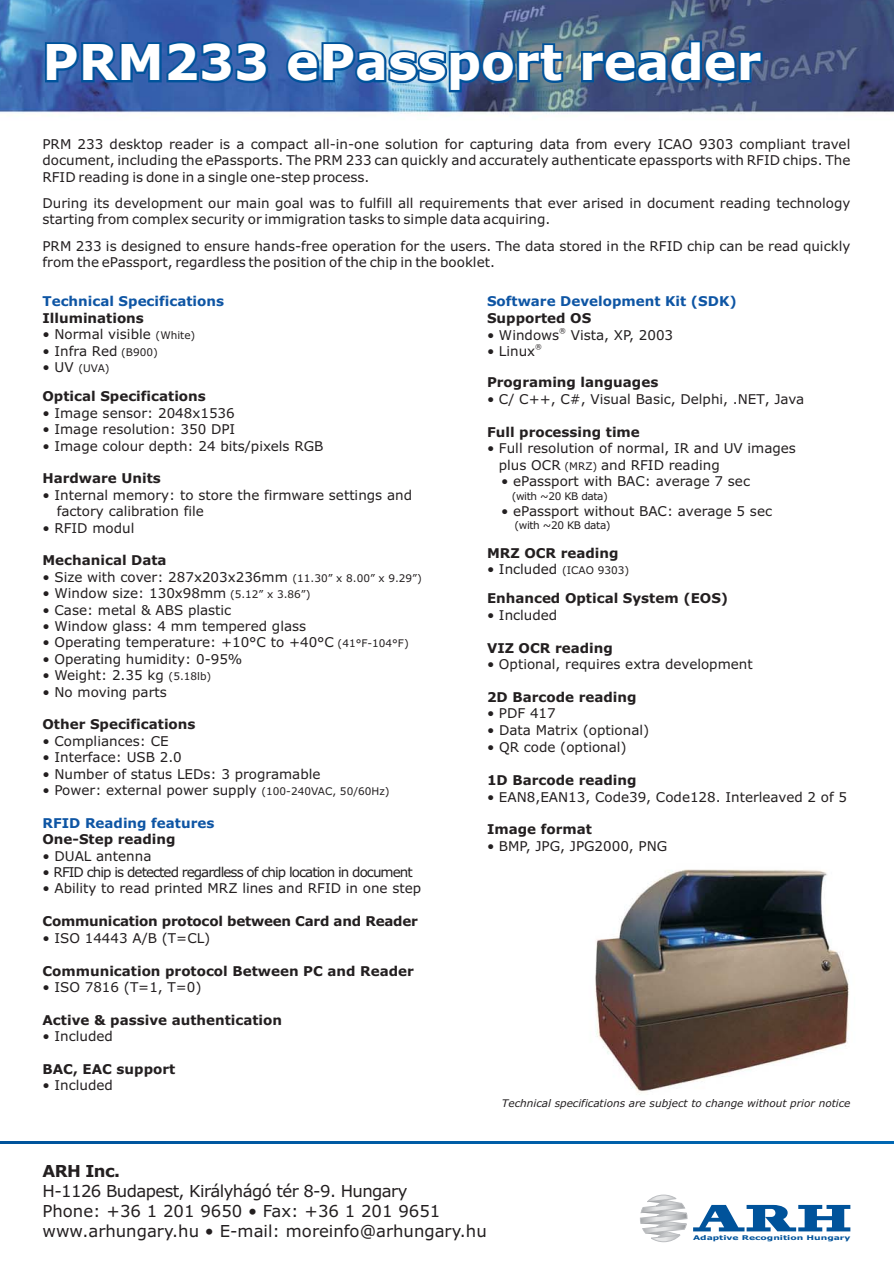
<style>
.page{position:relative;width:894px;height:1263px;background:#fff}
.page>*{position:absolute;margin:0;border:0;box-sizing:border-box;transform-origin:0 0}
.t1{font:700 49.5px "Verdana";color:#fff}
.t2{font:16.5px/20.1px "Verdana";color:#231f20}
.t3{font:700 16.5px "Verdana";letter-spacing:-.035em;color:#231f20}
.t4{font:13.5px/16.4px "Verdana";color:#231f20}
.t5{font:700 13.5px "Verdana";color:#231f20}
.t6{font:700 13.5px "Verdana";color:#0e55a4}
.t7{font:13.5px "Verdana";letter-spacing:-.07em;color:#231f20}
.t8{font:10.5px/16.4px "Verdana";color:#231f20}
.t9{font:italic 10.5px "Verdana";color:#231f20}
.t10{font:10.5px "Verdana";letter-spacing:-.035em;color:#231f20}
.t11{font:6.75px "Verdana";color:#231f20}
.t12{font:700 6.45px "Verdana";color:#00539b;scale:1.42 1}
</style>
<div class="page">
<img style="left:0;top:0;width:894px;height:1243px">
<svg style="left:45px;top:41px;width:718px;height:51px;background:#28629e"></svg>
<svg style="left:640px;top:1194px;width:210px;height:48px"></svg>
<hr style="left:0;top:1142px;width:894px;height:2px;background:#005da6">
<h1 class="t1" style="left:43px;top:43px;width:720px">PRM233 ePassport reader</h1>
<p class="t4" style="left:43px;top:137px;width:809px;text-align:justify">PRM 233 desktop reader is a compact all-in-one solution for capturing data from every ICAO 9303 compliant travel document, including the ePassports. The PRM 233 can quickly and accurately authenticate epassports with RFID chips. The RFID reading is done in a single one-step process.</p>
<p class="t4" style="left:43px;top:196px;width:809px">During its development our main goal was to fulfill all requirements that ever arised in document reading technology starting from complex security or immigration tasks to simple data acquiring.</p>
<p class="t4" style="left:43px;top:239px;width:809px">PRM 233 is designed to ensure hands-free operation for the users. The data stored in the RFID chip can be read quickly from the ePassport, regardless the position of the chip in the booklet.</p>
<p class="t6" style="left:43px;top:296px;width:183px">Technical Specifications</p>
<p class="t6" style="left:487px;top:296px;width:251px">Software Development Kit (SDK)</p>
<p class="t5" style="left:487px;top:313px;width:106px">Supported OS</p>
<p class="t5" style="left:43px;top:313px;width:103px">Illuminations</p>
<p class="t11" style="left:559px;top:328px;width:8px">®</p>
<p class="t4" style="left:43px;top:327px;width:110px">• Normal visible</p>
<p class="t4" style="left:43px;top:344px;width:76px">• Infra Red</p>
<p class="t4" style="left:43px;top:360px;width:33px">• UV</p>
<p class="t4" style="left:43px;top:406px;width:194px">• Image sensor: 2048x1536</p>
<p class="t4" style="left:43px;top:422px;width:194px">• Image resolution: 350 DPI</p>
<p class="t4" style="left:43px;top:439px;width:282px">• Image colour depth: 24 bits/pixels RGB</p>
<p class="t4" style="left:57px;top:488px;width:357px;text-indent:-14px">• Internal memory: to store the firmware settings and factory calibration file</p>
<p class="t4" style="left:43px;top:521px;width:93px">• RFID modul</p>
<p class="t4" style="left:43px;top:570px;width:247px">• Size with cover: 287x203x236mm</p>
<p class="t4" style="left:43px;top:586px;width:185px">• Window size: 130x98mm</p>
<p class="t4" style="left:43px;top:603px;width:190px">• Case: metal &amp; ABS lastic</p>
<p class="t4" style="left:43px;top:619px;width:265px">• Window glass: 4 mm tempered glass</p>
<p class="t4" style="left:43px;top:635px;width:293px">• Operating temperature: +10°C to +40°C</p>
<p class="t4" style="left:43px;top:652px;width:201px">• Operating humidity: 0-95%</p>
<p class="t4" style="left:43px;top:668px;width:123px">• Weight: 2 35 g</p>
<p class="t4" style="left:43px;top:685px;width:126px">• No moving parts</p>
<p class="t4" style="left:43px;top:734px;width:128px">• Compliances: CE</p>
<p class="t4" style="left:43px;top:750px;width:141px">• Interface: USB 2.0</p>
<p class="t4" style="left:43px;top:767px;width:280px">• Number of status LEDs: 3 programable</p>
<p class="t4" style="left:43px;top:783px;width:216px">• Power: external power supply</p>
<p class="t4" style="left:487px;top:328px;width:188px">• Windows Vista, XP, 2003</p>
<p class="t4" style="left:487px;top:344px;width:50px">• Linux</p>
<p class="t4" style="left:487px;top:392px;width:319px">• C/ C++ C# Visual Basic Delphi .NET Java</p>
<p class="t4" style="left:499px;top:441px;width:299px;line-height:16.8px;text-indent:-12px">• Full resolution of normal, IR and UV images plus OCR</p>
<p class="t8" style="left:121px;top:328px;width:76px;text-indent:34px">(White) (B900)</p>
<p class="t11" style="left:535px;top:344px;width:8px">®</p>
<p class="t8" style="left:78px;top:361px;width:33px">(UVA)</p>
<p class="t5" style="left:487px;top:377px;width:173px">Programing languages</p>
<p class="t5" style="left:487px;top:426px;width:154px">Full processing time</p>
<p class="t5" style="left:43px;top:391px;width:165px">Optical Specifications</p>
<p class="t4" style="left:551px;top:392px;width:6px">,</p>
<p class="t4" style="left:581px;top:392px;width:6px">,</p>
<p class="t4" style="left:671px;top:392px;width:6px">,</p>
<p class="t4" style="left:723px;top:392px;width:6px">,</p>
<p class="t4" style="left:765px;top:392px;width:6px">,</p>
<p class="t4" style="left:601px;top:458px;width:120px">and RFID reading</p>
<p class="t4" style="left:501px;top:474px;width:250px">• ePassport with BAC: average 7 sec</p>
<p class="t4" style="left:501px;top:504px;width:272px">• ePassport without BAC: average 5 sec</p>
<p class="t8" style="left:564px;top:459px;width:34px">(MRZ)</p>
<p class="t10" style="left:512px;top:492px;width:98px">(with ~20 KB data)</p>
<p class="t10" style="left:514px;top:521px;width:98px">(with ~20 KB data)</p>
<p class="t8" style="left:562px;top:563px;width:69px">(ICAO 9303)</p>
<p class="t5" style="left:43px;top:473px;width:120px">Hardware Units</p>
<p class="t5" style="left:487px;top:548px;width:133px">MRZ OCR reading</p>
<p class="t5" style="left:487px;top:593px;width:243px">Enhanced Optical System (EOS)</p>
<p class="t5" style="left:487px;top:642px;width:127px">VIZ OCR reading</p>
<p class="t5" style="left:487px;top:692px;width:151px">2D Barcode reading</p>
<p class="t5" style="left:43px;top:555px;width:126px">Mechanical Data</p>
<p class="t4" style="left:487px;top:562px;width:72px">• Included</p>
<p class="t4" style="left:487px;top:608px;width:72px">• Included</p>
<p class="t4" style="left:487px;top:657px;width:267px">• Optional, requires extra development</p>
<p class="t4" style="left:487px;top:706px;width:70px">• PDF 417</p>
<p class="t4" style="left:487px;top:723px;width:164px">• Data Matrix (optional)</p>
<p class="t4" style="left:487px;top:740px;width:141px">• QR code (optional)</p>
<p class="t4" style="left:487px;top:790px;width:362px">• EAN8,EAN13, Code39, Code128. Interleaved 2 of 5</p>
<p class="t4" style="left:487px;top:839px;width:182px">• BMP, JPG, JPG2000, PNG</p>
<p class="t8" style="left:230px;top:571px;width:193px;text-indent:62px">(11.30” x 8.00” x 9.29”) (5 12” x 3 86”)</p>
<p class="t8" style="left:241px;top:587px;width:5px">.</p>
<p class="t8" style="left:284px;top:587px;width:5px">.</p>
<p class="t4" style="left:188px;top:603px;width:10px">p</p>
<p class="t8" style="left:338px;top:636px;width:73px">(41 F-104 F)</p>
<p class="t8" style="left:356px;top:636px;width:7px">°</p>
<p class="t8" style="left:392px;top:636px;width:7px">°</p>
<p class="t4" style="left:121px;top:668px;width:6px">.</p>
<p class="t4" style="left:147px;top:668px;width:9px">k</p>
<p class="t8" style="left:169px;top:669px;width:44px">(5.18lb)</p>
<p class="t5" style="left:43px;top:719px;width:155px">Other Specifications</p>
<p class="t5" style="left:487px;top:775px;width:151px">1D Barcode reading</p>
<p class="t5" style="left:487px;top:824px;width:106px">Image format</p>
<p class="t8" style="left:262px;top:784px;width:130px">(100-240VAC, 50/60Hz)</p>
<p class="t6" style="left:43px;top:818px;width:173px">RFID Reading features</p>
<p class="t5" style="left:43px;top:834px;width:135px">One-Step reading</p>
<p class="t4" style="left:43px;top:849px;width:110px">• DUAL antenna</p>
<p class="t7" style="left:43px;top:867px;width:372px">• RFID chip is detected regardless of chip location in ocument</p>
<p class="t4" style="left:43px;top:882px;width:380px">• Ability to read printed MRZ lines and RFID n one step</p>
<p class="t4" style="left:43px;top:931px;width:169px">• ISO 14443 A/B (T=CL)</p>
<p class="t4" style="left:43px;top:980px;width:161px">• ISO 7816 (T=1, T=0)</p>
<p class="t4" style="left:43px;top:1029px;width:72px">• Included</p>
<p class="t4" style="left:43px;top:1078px;width:72px">• Included</p>
<p class="t4" style="left:352px;top:865px;width:10px">d</p>
<p class="t4" style="left:346px;top:882px;width:5px">i</p>
<p class="t5" style="left:43px;top:916px;width:377px">Communication protocol between Card and Reader</p>
<p class="t5" style="left:43px;top:965px;width:373px">Communication protocol Between PC and Reader</p>
<p class="t5" style="left:43px;top:1014px;width:241px">Active &amp; passive authentication</p>
<p class="t5" style="left:43px;top:1064px;width:134px">BAC, EAC support</p>
<p class="t9" style="left:502px;top:1098px;width:350px">Technical specifications are subject to change without prior notice</p>
<p class="t3" style="left:43px;top:1164px;width:79px">ARH Inc.</p>
<p class="t2" style="left:43px;top:1182px;width:446px">H-1126 Budapest, Királyhágó tér 8-9. Hungary<br>Phone: +36 1 201 9650 • Fax: +36 1 201 9651 www.arhungary.hu • E-mail: moreinfo@arhungary.hu</p>
<p class="t12" style="left:693px;top:1235px;width:112px">Adaptive Recognition Hungary</p>
</div>
